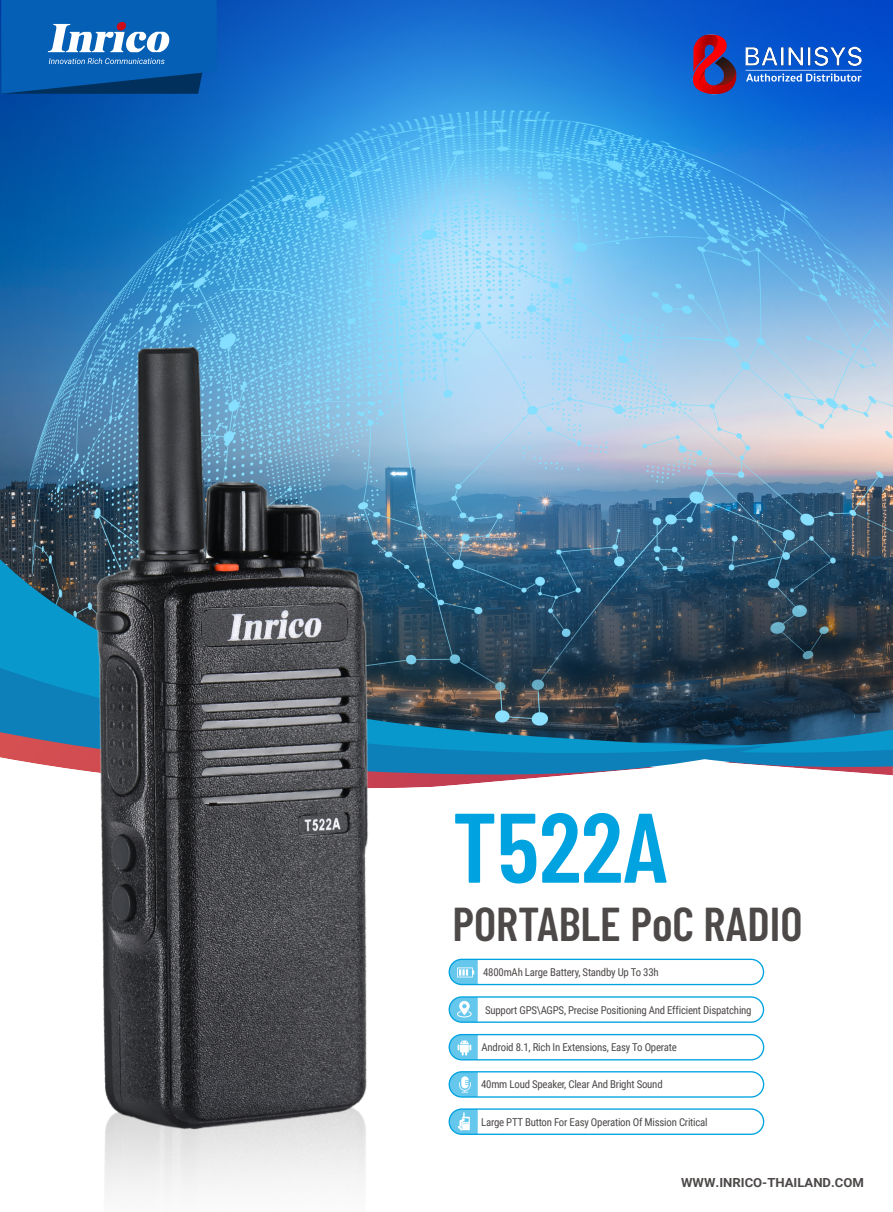
<style>
.page{position:relative;width:893px;height:1212px;background:#fff}
.page>*{position:absolute;margin:0;border:0;box-sizing:border-box;transform-origin:0 0}
.t1{font:600 98.55px "Barlow Condensed";color:#00a3e0}
.t2{font:600 47.4px "Barlow Condensed";color:#4c4948}
.t3{font:700 12.6px "Roboto";color:#4c4948;scale:1.05 1}
.t4{font:10.8px "Roboto Condensed";letter-spacing:-.02em;color:#4c4948}
</style>
<div class="page">
<img style="left:0;top:0;width:893px;height:439px">
<svg style="left:1px;top:0;width:216px;height:94px;background:#1a67b1"></svg>
<svg style="left:852px;top:772px;width:41px;height:3px"></svg>
<svg style="left:767px;top:439px;width:126px;height:324px;background:#435d70"></svg>
<svg style="left:654px;top:439px;width:113px;height:329px;background:#406077"></svg>
<img style="left:0;top:224px;width:654px;height:969px">
<div style="left:449px;top:1071px;width:315px;height:26px;border:1px solid #00a3e0;border-radius:13px"></div>
<div style="left:449px;top:1034px;width:315px;height:26px;border:1px solid #00a3e0;border-radius:13px"></div>
<div style="left:449px;top:1108px;width:315px;height:27px;border:1px solid #00a3e0;border-radius:13px"></div>
<div style="left:449px;top:996px;width:315px;height:27px;border:1px solid #00a3e0;border-radius:13px"></div>
<div style="left:449px;top:959px;width:315px;height:26px;border:1px solid #00a3e0;border-radius:13px"></div>
<svg style="left:449px;top:997px;width:29px;height:25px"></svg>
<svg style="left:449px;top:1034px;width:29px;height:26px"></svg>
<svg style="left:449px;top:959px;width:29px;height:25px"></svg>
<svg style="left:449px;top:1072px;width:29px;height:25px"></svg>
<svg style="left:449px;top:1109px;width:29px;height:25px"></svg>
<img style="left:690px;top:30px;width:176px;height:67px">
<h1 class="t1" style="left:452px;top:811px;width:217px">T522A</h1>
<h2 class="t2" style="left:452px;top:907px;width:352px">PORTABLE PoC RADIO</h2>
<p class="t4" style="left:483px;top:968px;width:177px">4800mAh Large Battery, Standby Up To 33h</p>
<p class="t4" style="left:485px;top:1006px;width:268px">Support GPS\AGPS, Precise Positioning And Efficient Dispatching</p>
<p class="t4" style="left:482px;top:1043px;width:197px">Android 8.1, Rich In Extensions, Easy To Operate</p>
<p class="t4" style="left:481px;top:1080px;width:183px">40mm Loud Speaker, Clear And Bright Sound</p>
<p class="t4" style="left:481px;top:1117px;width:228px">Large PTT Button For Easy Operation Of Mission Critical</p>
<p class="t3" style="left:681px;top:1174px;width:176px">WWW.INRICO-THAILAND.COM</p>
</div>
